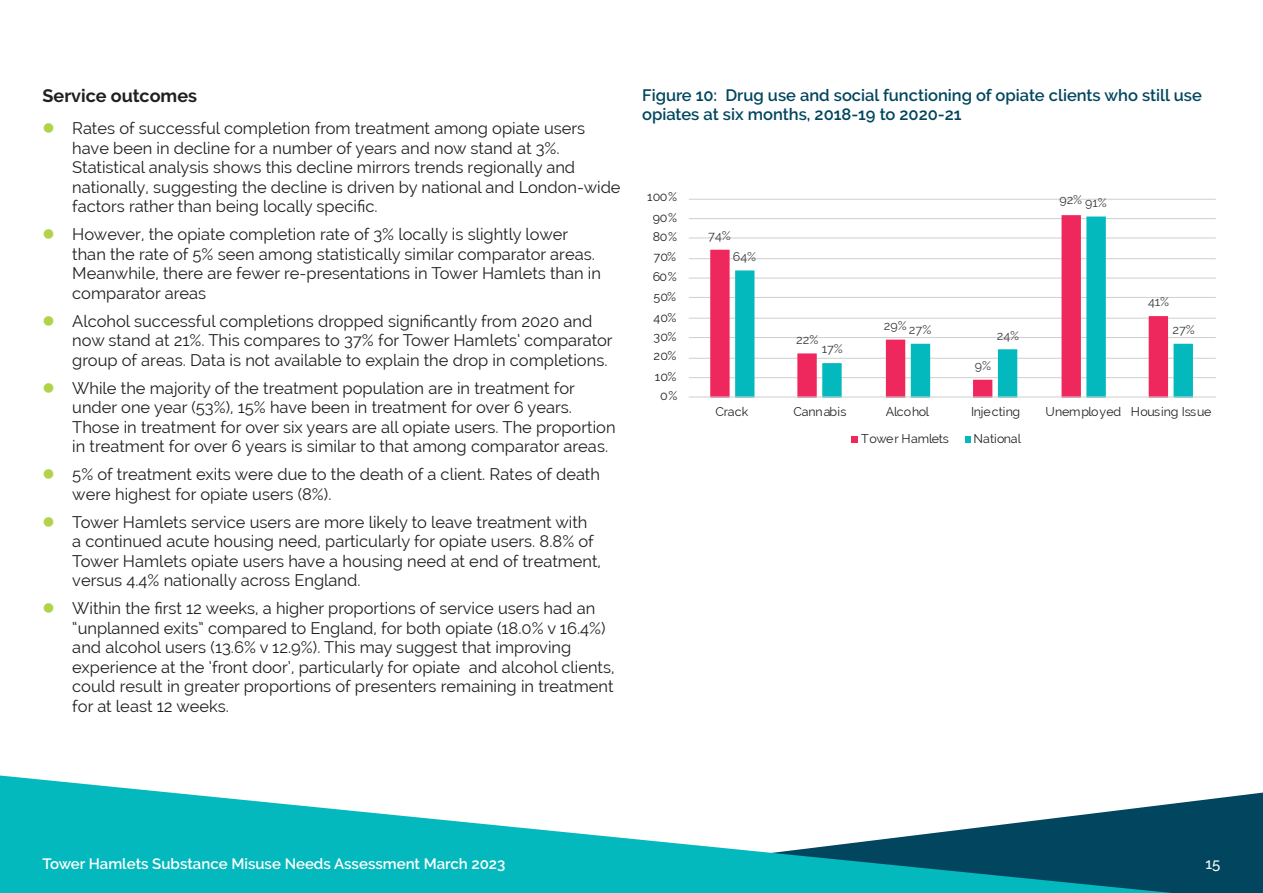
<style>
.page{position:relative;width:1263px;height:893px;background:#fff}
.page>*{position:absolute;margin:0;border:0;box-sizing:border-box;transform-origin:0 0}
._4th_tier{font:700 18px "Raleway";color:#231f20}
.t1{font:16.5px/19.5px "Raleway";color:#231f20}
.t2{font:600 16.5px/19.5px "Raleway";color:#01465e}
.t3{font:600 15px "Raleway";color:#fff}
.t4{font:500 15px "Raleway";color:#fff}
.t5{font:12.45px "Raleway";color:#231f20}
.t6{font:12.45px "Raleway";color:#36393c}
.t7{font:12.45px "Raleway";letter-spacing:-.025em;color:#231f20}
</style>
<div class="page">
<svg style="left:0;top:775px;width:1263px;height:118px;fill:#03b9bd"></svg>
<hr style="left:689px;top:377px;width:527px;height:1px;background:#cfd1d0">
<hr style="left:689px;top:358px;width:527px;height:1px;background:#cfd1d0">
<hr style="left:689px;top:337px;width:527px;height:1px;background:#cfd1d0">
<hr style="left:689px;top:318px;width:527px;height:1px;background:#cfd1d0">
<hr style="left:689px;top:297px;width:527px;height:1px;background:#cfd1d0">
<hr style="left:689px;top:278px;width:527px;height:1px;background:#cfd1d0">
<hr style="left:689px;top:258px;width:527px;height:1px;background:#cfd1d0">
<hr style="left:689px;top:237px;width:527px;height:1px;background:#cfd1d0">
<hr style="left:689px;top:218px;width:527px;height:1px;background:#cfd1d0">
<hr style="left:689px;top:199px;width:527px;height:1px;background:#cfd1d0">
<svg style="left:710px;top:215px;width:396px;height:183px;fill:#ee2e61"></svg>
<svg style="left:735px;top:217px;width:458px;height:181px"></svg>
<hr style="left:689px;top:396px;width:527px;height:1px;background:#cfd1d0">
<div style="left:851px;top:436px;width:7px;height:7px;background:#ee275c"></div>
<svg style="left:965px;top:436px;width:5px;height:7px"></svg>
<p class="_4th_tier" style="left:43px;top:85px;width:156px">Service outcomes</p>
<p class="t1" style="left:72px;top:119px;width:550px">Rates of successful completion from treatment among opiate users have been in decline for a number of years and now stand at 3%.<br>Statistical analysis shows this decline mirrors trends regionally and nationally, suggesting the decline is driven by national and London-wide factors rather than being locally specific.</p>
<p class="t1" style="left:72px;top:225px;width:530px">However, the opiate completion rate of 3% locally is slightly lower than the rate of 5% seen among statistically similar comparator areas.<br>Meanwhile, there are fewer re-presentations in Tower Hamlets than in comparator areas</p>
<p class="t1" style="left:72px;top:311px;width:542px">Alcohol successful completions dropped significantly from 2020 and now stand at 21%. This compares to 37% for Tower Hamlets’ comparator group of areas. Data is not available to explain the drop in completions.</p>
<p class="t1" style="left:72px;top:378px;width:545px">While the majority of the treatment population are in treatment for under one year (53%), 15% have been in treatment for over 6 years.<br>Those in treatment for over six years are all opiate users. The proportion in treatment for over 6 years is similar to that among comparator areas.</p>
<p class="t1" style="left:72px;top:465px;width:529px">5% of treatment exits were due to the death of a client. Rates of death were highest for opiate users (8%).</p>
<p class="t1" style="left:72px;top:512px;width:530px">Tower Hamlets service users are more likely to leave treatment with<br>a continued acute housing need, particularly for opiate users. 8.8% of Tower Hamlets opiate users have a housing need at end of treatment, versus 4.4% nationally across England.</p>
<p class="t1" style="left:72px;top:599px;width:544px">Within the first 12 weeks, a higher proportions of service users had an “unplanned exits” compared to England, for both opiate (18.0% v 16.4%) and alcohol users (13.6% v 12.9%). This may suggest that improving experience at the ‘front door’, particularly for opiate and alcohol clients, could result in greater proportions of presenters remaining in treatment for at least 12 weeks.</p>
<p class="t2" style="left:642px;top:85px;width:561px">Figure 10: Drug use and social functioning of opiate clients who still use opiates at six months, 2018-19 to 2020-21</p>
<p class="t5" style="left:647px;top:190px;width:31px">100%</p>
<p class="t5" style="left:653px;top:210px;width:26px">90%</p>
<p class="t5" style="left:653px;top:230px;width:26px">80%</p>
<p class="t5" style="left:653px;top:249px;width:24px">70%</p>
<p class="t5" style="left:653px;top:270px;width:26px">60%</p>
<p class="t5" style="left:653px;top:289px;width:24px">50%</p>
<p class="t5" style="left:653px;top:310px;width:24px">40%</p>
<p class="t5" style="left:654px;top:329px;width:24px">30%</p>
<p class="t5" style="left:654px;top:349px;width:24px">20%</p>
<p class="t5" style="left:655px;top:369px;width:23px">10%</p>
<p class="t5" style="left:660px;top:389px;width:19px">0%</p>
<p class="t6" style="left:708px;top:228px;width:24px">74%</p>
<p class="t6" style="left:733px;top:249px;width:25px">64%</p>
<p class="t6" style="left:796px;top:332px;width:24px">22%</p>
<p class="t6" style="left:822px;top:342px;width:23px">17%</p>
<p class="t6" style="left:884px;top:318px;width:24px">29%</p>
<p class="t6" style="left:909px;top:322px;width:24px">27%</p>
<p class="t6" style="left:1059px;top:192px;width:24px">92%</p>
<p class="t6" style="left:1085px;top:195px;width:23px">91%</p>
<p class="t6" style="left:997px;top:328px;width:24px">24%</p>
<p class="t6" style="left:975px;top:358px;width:18px">9%</p>
<p class="t6" style="left:1148px;top:295px;width:23px">41%</p>
<p class="t6" style="left:1172px;top:322px;width:24px">27%</p>
<p class="t5" style="left:715px;top:404px;width:34px">Crack</p>
<p class="t5" style="left:793px;top:404px;width:55px">Cannabis</p>
<p class="t5" style="left:886px;top:404px;width:45px">Alcohol</p>
<p class="t5" style="left:971px;top:404px;width:51px">Injecting</p>
<p class="t7" style="left:1045px;top:404px;width:167px">Unemployed Housing Issue</p>
<p class="t5" style="left:861px;top:432px;width:89px">Tower Hamlets</p>
<p class="t5" style="left:973px;top:432px;width:49px">National</p>
<p class="t3" style="left:43px;top:855px;width:464px">Tower Hamlets Substance Misuse Needs Assessment March 2023</p>
<p class="t4" style="left:1205px;top:855px;width:16px">15</p>
</div>
